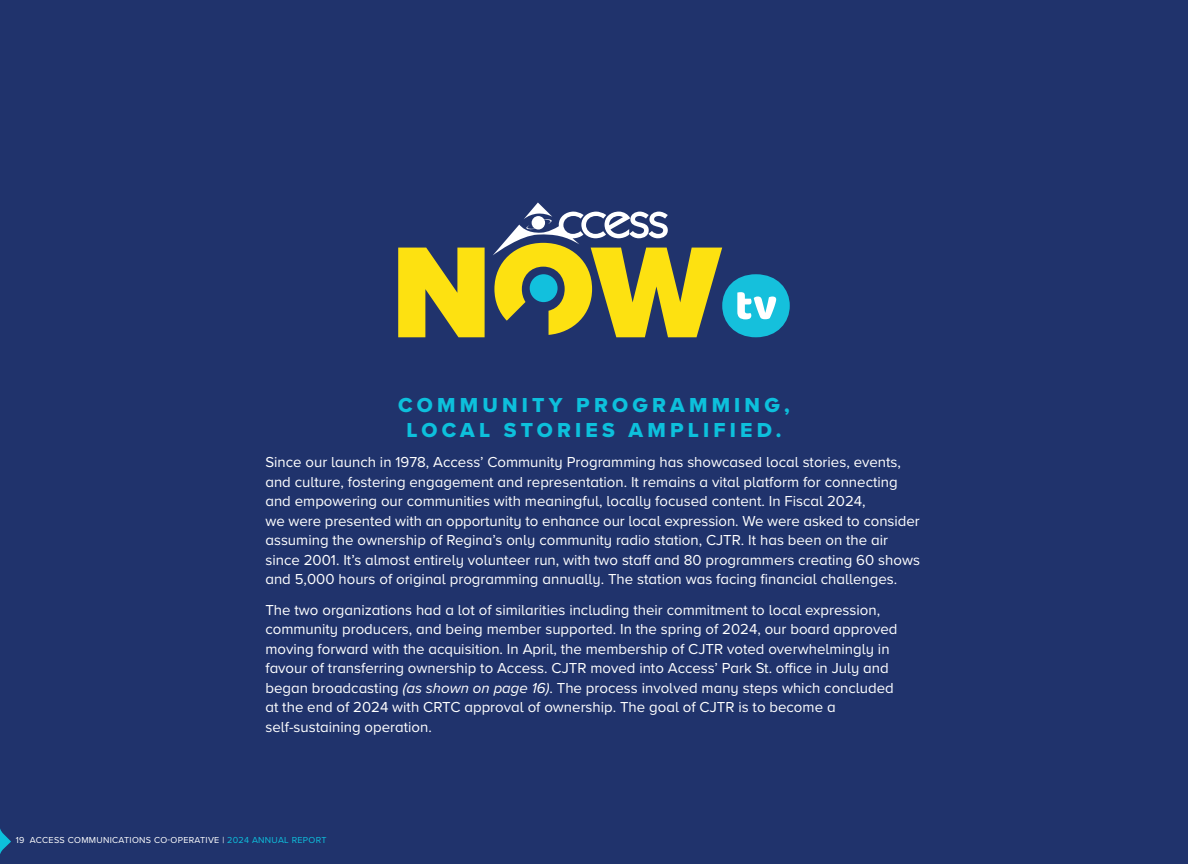
<style>
.page{position:relative;width:1188px;height:864px;background:#20336c}
.page>*{position:absolute;margin:0;border:0;box-sizing:border-box;transform-origin:0 0}
.t1{font:21px/25.2px "Proxima Nova A Extrabld";letter-spacing:.2em;color:#0dc0dc;text-align:center}
.t2{font:15px/19.5px "Proxima Nova A";color:#fff}
.t3{font:9px "Proxima Nova A";letter-spacing:.035em;color:#fff}
.s1{font-style:italic}
.s2{color:#0dc0dc}
</style>
<div class="page">
<svg style="left:0;top:828px;width:11px;height:26px"></svg>
<svg style="left:398px;top:248px;width:87px;height:89px"></svg>
<svg style="left:493px;top:203px;width:297px;height:134px"></svg>
<h1 class="t1" style="left:398px;top:392px;width:393px">COMMUNITY PROGRAMMING,<br>LOCAL STORIES AMPLIFIED.</h1>
<p class="t2" style="left:265px;top:452px;width:656px">Since our launch in 1978, Access’ Community Programming has showcased local stories, events, and culture, fostering engagement and representation. It remains a vital platform for connecting and empowering our communities with meaningful, locally focused content. In Fiscal 2024,<br>we were presented with an opportunity to enhance our local expression. We were asked to consider assuming the ownership of Regina’s only community radio station, CJTR. It has been on the air since 2001. It’s almost entirely volunteer run, with two staff and 80 programmers creating 60 shows and 5,000 hours of original programming annually. The station was facing financial challenges.</p>
<p class="t2" style="left:265px;top:599px;width:634px">The two organizations had a lot of similarities including their commitment to local expression, community producers, and being member supported. In the spring of 2024, our board approved moving forward with the acquisition. In April, the membership of CJTR voted overwhelmingly in favour of transferring ownership to Access. CJTR moved into Access’ Park St. office in July and began broadcasting <span class="s1">(as shown on page 16)</span>. The process involved many steps which concluded at the end of 2024 with CRTC approval of ownership. The goal of CJTR is to become a self-sustaining operation.</p>
<p class="t3" style="left:16px;top:834px;width:312px">19 ACCESS COMMUNICATIONS CO-OPERATIVE | <span class="s2">2024 ANNUAL REPORT</span></p>
</div>
